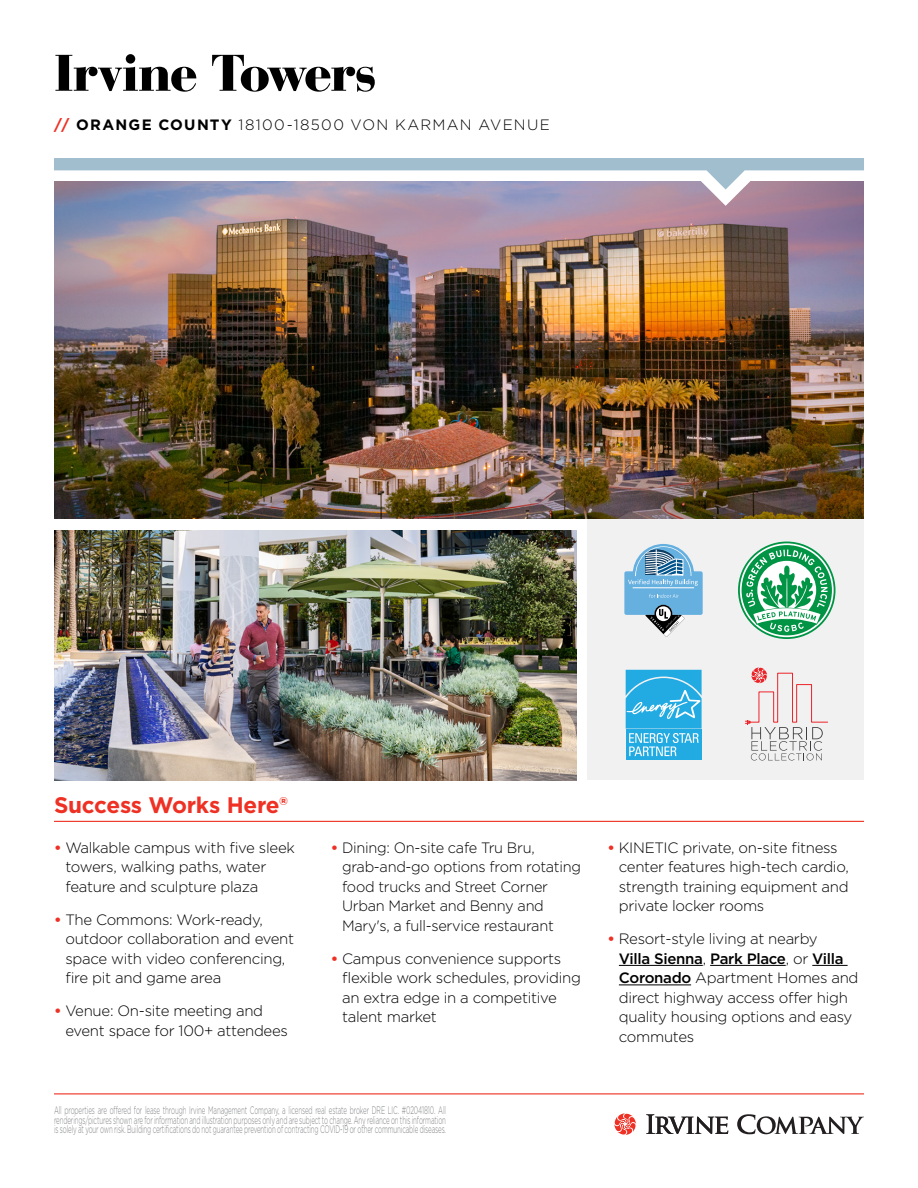
<style>
.page{position:relative;width:918px;height:1188px;background:#fff}
.page>*{position:absolute;margin:0;border:0;box-sizing:border-box;transform-origin:0 0}
.t1{font:900 51px "Bauer Bodoni Std";letter-spacing:-.035em;color:#000}
.t2{font:700 22.5px "Gotham";letter-spacing:-.01em;color:#ee3124}
.t3{font:300 15px/19.5px "Gotham";letter-spacing:-.02em;color:#000}
.t4{font:300 15px "Gotham";letter-spacing:.085em;color:#000}
.t5{font:300 10.8px/9.8px "Gotham";letter-spacing:-.015em;color:#808285;text-align:justify;scale:.57 1}
.s1{font-weight:700;color:#ee3124}
.s2{font-weight:700}
.s3{font-weight:500}
</style>
<div class="page">
<img style="left:54px;top:206px;width:810px;height:313px">
<img style="left:54px;top:531px;width:522px;height:249px">
<div style="left:587px;top:519px;width:277px;height:261px;background:#f1f1f2"></div>
<svg style="left:54px;top:158px;width:810px;height:48px"></svg>
<hr style="left:54px;top:821px;width:810px;height:1px;background:#ee3124">
<hr style="left:54px;top:1093px;width:810px;height:1px;background:#ee3124">
<hr style="left:619px;top:965px;width:84px;height:1px;background:#000">
<hr style="left:710px;top:965px;width:76px;height:1px;background:#000">
<hr style="left:812px;top:965px;width:36px;height:1px;background:#000">
<hr style="left:619px;top:985px;width:72px;height:1px;background:#000">
<div style="left:626px;top:730px;width:76px;height:30px;background:#22aae2"></div>
<svg style="left:626px;top:670px;width:76px;height:86px"></svg>
<div style="left:624px;top:571px;width:79px;height:44px;background:#66b0e0;border-radius:2px"></div>
<svg style="left:649px;top:594px;width:30px;height:4px"></svg>
<svg style="left:628px;top:546px;width:70px;height:40px"></svg>
<hr style="left:633px;top:588px;width:61px;height:1px;background:#fff">
<svg style="left:645px;top:604px;width:40px;height:33px"></svg>
<svg style="left:737px;top:1114px;width:127px;height:20px"></svg>
<svg style="left:646px;top:1114px;width:82px;height:20px"></svg>
<svg style="left:614px;top:1113px;width:22px;height:22px"></svg>
<svg style="left:745px;top:667px;width:83px;height:94px"></svg>
<svg style="left:738px;top:542px;width:97px;height:97px"></svg>
<h1 class="t1" style="left:54px;top:42px;width:324px">Irvine Towers</h1>
<p class="t4" style="left:54px;top:115px;width:497px"><span class="s1">//</span> <span class="s2">ORANGE COUNTY</span> 18100-18500 VON KARMAN AVENUE</p>
<h2 class="t2" style="left:54px;top:791px;width:235px">Success Works Here®</h2>
<p class="t3" style="left:65px;top:837px;width:231px;text-indent:-11px"><span class="s1">•</span> Walkable campus with five sleek towers, walking paths, water feature and sculpture plaza</p>
<p class="t3" style="left:65px;top:909px;width:230px;text-indent:-11px"><span class="s1">•</span> The Commons: Work-ready, outdoor collaboration and event space with video conferencing, fire pit and game area</p>
<p class="t3" style="left:65px;top:1001px;width:224px;text-indent:-11px"><span class="s1">•</span> Venue: On-site meeting and event space for 100+ attendees</p>
<p class="t3" style="left:342px;top:837px;width:240px;text-indent:-11px"><span class="s1">•</span> Dining: On-site cafe Tru Bru, grab-and-go options from rotating food trucks and Street Corner<br>Urban Market and Benny and<br>Mary's, a full-service restaurant</p>
<p class="t3" style="left:342px;top:948px;width:240px;text-indent:-11px"><span class="s1">•</span> Campus convenience supports flexible work schedules, providing an extra edge in a competitive talent market</p>
<p class="t5" style="left:54px;top:1105px;width:689px">All properties are offered for lease through Irvine Management Company, a licensed real estate broker DRE LIC. #02041810. All renderings/pictures shown are for information and illustration purposes only and are subject to change. Any reliance on this information is solely at your own risk. Building certifications do not guarantee prevention of contracting COVID-19 or other communicable diseases.</p>
<p class="t3" style="left:619px;top:837px;width:231px;text-indent:-11px"><span class="s1">•</span> KINETIC private, on-site fitness center features high-tech cardio, strength training equipment and private locker rooms</p>
<p class="t3" style="left:619px;top:929px;width:241px;text-indent:-11px"><span class="s1">•</span> Resort-style living at nearby<br><span class="s3">Villa Sienna</span>, <span class="s3">Park Place</span>, or <span class="s3">Villa<br>Coronado</span> Apartment Homes and direct highway access offer high quality housing options and easy commutes</p>
</div>
